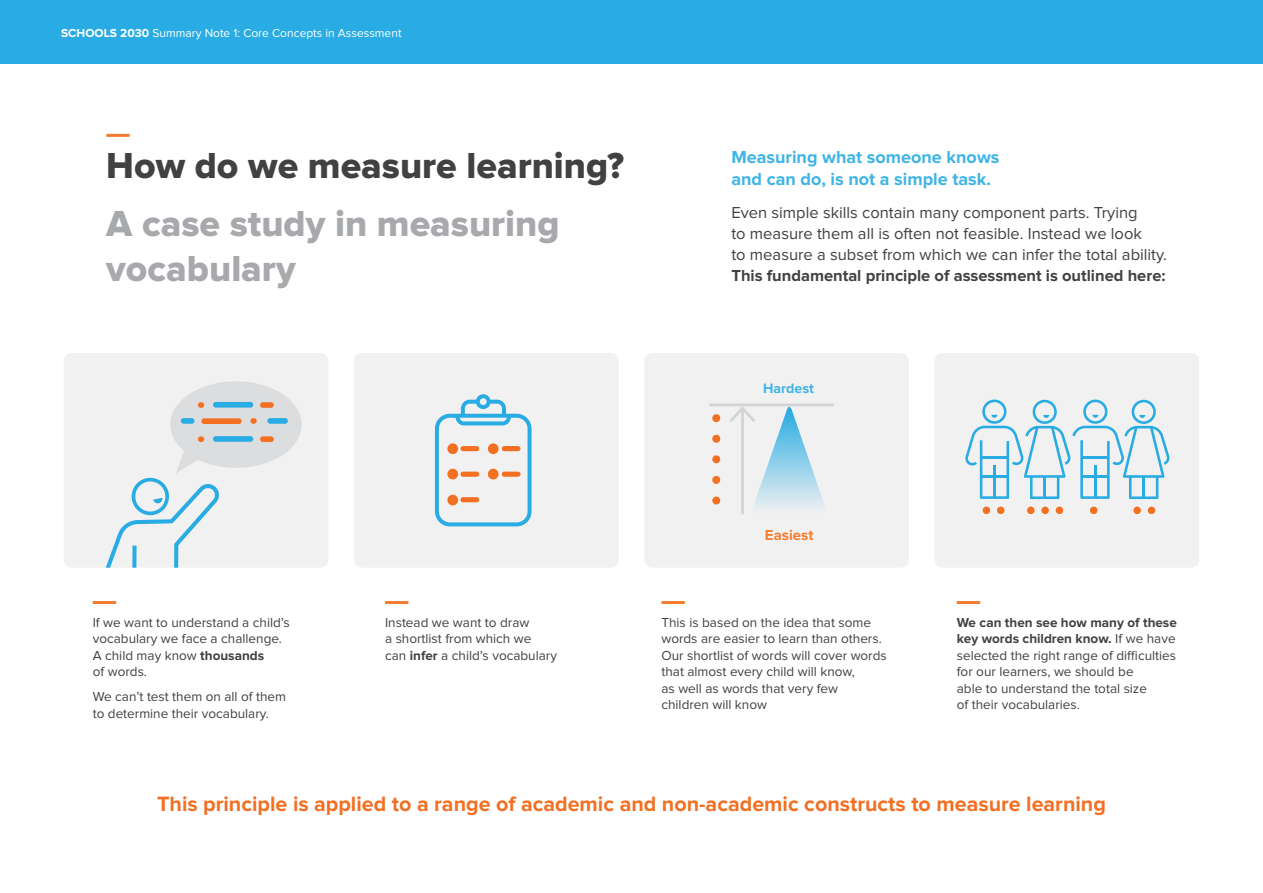
<style>
.page{position:relative;width:1263px;height:893px;background:#fff}
.page>*{position:absolute;margin:0;border:0;box-sizing:border-box;transform-origin:0 0}
.t1{font:37.5px/45px "Proxima Nova Extrabld";color:#a7a9ac}
.t2{font:37.5px "Proxima Nova Extrabld";color:#414042}
.t3{font:700 21.45px "Proxima Nova";color:#f36f21}
.t4{font:700 18px/21.6px "Proxima Nova";color:#3eb4e6}
.t5{font:16.5px/21px "Proxima Nova";color:#414042}
.t6{font:700 16.5px "Proxima Nova";color:#414042}
.t7{font:700 15px "Proxima Nova";color:#f47d32}
.t8{font:700 14.1px "Proxima Nova";color:#3eb4e6}
.t9{font:13.5px/16.5px "Proxima Nova";color:#414042}
.t10{font:12px "Proxima Nova";color:#fff}
.s1{font-weight:700}
</style>
<div class="page">
<div style="left:0;top:0;width:1263px;height:64px;background:#29ace3"></div>
<div style="left:64px;top:353px;width:264px;height:215px;background:#f1f1f2;border-radius:9px"></div>
<svg style="left:105px;top:381px;width:197px;height:187px"></svg>
<div style="left:354px;top:353px;width:265px;height:215px;background:#f1f1f2;border-radius:9px"></div>
<div style="left:644px;top:353px;width:265px;height:215px;background:#f1f1f2;border-radius:9px"></div>
<div style="left:934px;top:353px;width:265px;height:215px;background:#f1f1f2;border-radius:9px"></div>
<hr style="left:106px;top:134px;width:24px;height:3px;background:#f47d32">
<svg style="left:435px;top:394px;width:96px;height:132px"></svg>
<div style="left:488px;top:443px;width:11px;height:11px;background:#f36f21;border-radius:50%"></div>
<div style="left:488px;top:469px;width:11px;height:10px;background:#f36f21;border-radius:50%"></div>
<div style="left:712px;top:414px;width:8px;height:8px;background:#f36f21;border-radius:50%"></div>
<svg style="left:728px;top:403px;width:100px;height:112px"></svg>
<hr style="left:711px;top:404px;width:122px;height:2px;background:#d1d3d4">
<div style="left:712px;top:435px;width:8px;height:8px;background:#f36f21;border-radius:50%"></div>
<div style="left:712px;top:476px;width:8px;height:8px;background:#f36f21;border-radius:50%"></div>
<div style="left:712px;top:455px;width:8px;height:8px;background:#f36f21;border-radius:50%"></div>
<div style="left:712px;top:496px;width:8px;height:8px;background:#f36f21;border-radius:50%"></div>
<svg style="left:965px;top:400px;width:205px;height:99px"></svg>
<div style="left:997px;top:507px;width:7px;height:7px;background:#f36f21;border-radius:50%"></div>
<div style="left:1041px;top:507px;width:8px;height:7px;background:#f36f21;border-radius:50%"></div>
<div style="left:1056px;top:507px;width:7px;height:7px;background:#f36f21;border-radius:50%"></div>
<div style="left:983px;top:507px;width:7px;height:7px;background:#f36f21;border-radius:50%"></div>
<div style="left:1027px;top:507px;width:7px;height:7px;background:#f36f21;border-radius:50%"></div>
<div style="left:1090px;top:507px;width:7px;height:7px;background:#f36f21;border-radius:50%"></div>
<div style="left:1148px;top:507px;width:7px;height:7px;background:#f36f21;border-radius:50%"></div>
<div style="left:1133px;top:507px;width:8px;height:7px;background:#f36f21;border-radius:50%"></div>
<hr style="left:93px;top:601px;width:23px;height:3px;background:#f47d32">
<hr style="left:385px;top:601px;width:23px;height:3px;background:#f47d32">
<hr style="left:661px;top:601px;width:24px;height:3px;background:#f47d32">
<hr style="left:957px;top:601px;width:23px;height:3px;background:#f47d32">
<p class="t10" style="left:61px;top:28px;width:342px"><span class="s1">SCHOOLS 2030</span> Summary Note 1: Core Concepts in Assessment</p>
<h1 class="t2" style="left:106px;top:149px;width:519px">How do we measure learning?</h1>
<h1 class="t1" style="left:106px;top:203px;width:455px">A case study in measuring vocabulary</h1>
<h3 class="t4" style="left:731px;top:147px;width:269px">Measuring what someone knows and can do, is not a simple task.</h3>
<p class="t5" style="left:731px;top:203px;width:437px">Even simple skills contain many component parts. Trying<br>to measure them all is often not feasible. Instead we look<br>to measure a subset from which we can infer the total ability.</p>
<p class="t6" style="left:731px;top:268px;width:436px">This fundamental principle of assessment is outlined here:</p>
<p class="t8" style="left:763px;top:381px;width:52px">Hardest</p>
<p class="t7" style="left:765px;top:528px;width:50px">Easiest</p>
<p class="t9" style="left:93px;top:614px;width:199px">If we want to understand a child’s vocabulary we face a challenge.<br>A child may know <span class="s1">thousands<br></span>of words.</p>
<p class="t9" style="left:93px;top:689px;width:195px">We can’t test them on all of them to determine their vocabulary.</p>
<p class="t9" style="left:385px;top:614px;width:173px">Instead we want to draw<br>a shortlist from which we<br>can <span class="s1">infer</span> a child’s vocabulary</p>
<p class="t9" style="left:661px;top:614px;width:227px">This is based on the idea that some words are easier to learn than others.<br>Our shortlist of words will cover words that almost every child will know,<br>as well as words that very few children will know</p>
<p class="t9" style="left:957px;top:614px;width:222px"><span class="s1">We can then see how many of these key words children know.</span> If we have selected the right range of difficulties for our learners, we should be<br>able to understand the total size<br>of their vocabularies.</p>
<h2 class="t3" style="left:157px;top:794px;width:950px">This principle is applied to a range of academic and non-academic constructs to measure learning</h2>
</div>
